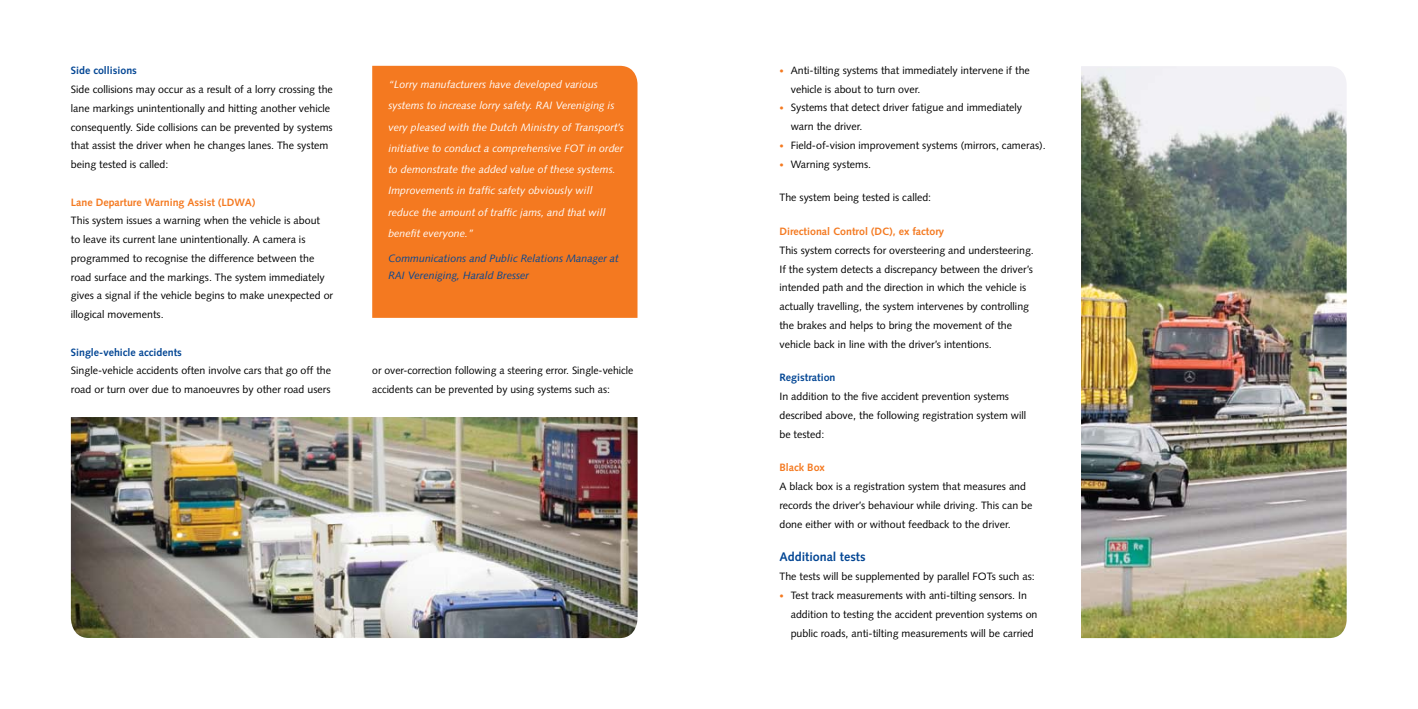
<style>
.page{position:relative;width:1418px;height:709px;background:#fff}
.page>*{position:absolute;margin:0;border:0;box-sizing:border-box;transform-origin:0 0}
.t1{font:700 12.5px "Syntax";color:#034694}
.t2{font:10.62px/18.8px "Syntax";color:#000}
.t3{font:italic 10.62px/21.2px "Syntax";color:#fff}
.t4{font:700 10.62px "Syntax";color:#f47920}
.t5{font:italic 10.62px/17.5px "Syntax";color:#034694}
.t6{font:700 10.62px "Syntax";color:#034694}
.s1{font-size:8.75px;color:#f47920}
</style>
<div class="page">
<img style="left:71px;top:417px;width:566px;height:221px">
<img style="left:1081px;top:66px;width:265px;height:572px">
<div style="left:372px;top:66px;width:265px;height:252px;background:#f47920"></div>
<p class="t6" style="left:71px;top:64px;width:68px">Side collisions</p>
<p class="t2" style="left:71px;top:80px;width:263px">Side collisions may occur as a result of a lorry crossing the lane markings unintentionally and hitting another vehicle consequently. Side collisions can be prevented by systems that assist the driver when he changes lanes. The system being tested is called:</p>
<p class="t4" style="left:71px;top:196px;width:186px">Lane Departure Warning Assist (LDWA)</p>
<p class="t2" style="left:71px;top:211px;width:264px">This system issues a warning when the vehicle is about<br>to leave its current lane unintentionally. A camera is programmed to recognise the difference between the road surface and the markings. The system immediately gives a signal if the vehicle begins to make unexpected or illogical movements.</p>
<p class="t6" style="left:71px;top:346px;width:112px">Single-vehicle accidents</p>
<p class="t2" style="left:71px;top:361px;width:262px">Single-vehicle accidents often involve cars that go off the road or turn over due to manoeuvres by other road users</p>
<p class="t2" style="left:372px;top:361px;width:263px">or over-correction following a steering error. Single-vehicle accidents can be prevented by using systems such as:</p>
<p class="t3" style="left:388px;top:74px;width:237px">“Lorry manufacturers have developed various systems to increase lorry safety. RAI Vereniging is very pleased with the Dutch Ministry of Transport’s initiative to conduct a comprehensive FOT in order to demonstrate the added value of these systems.<br>Improvements in traffic safety obviously will reduce the amount of traffic jams, and that will benefit everyone.”</p>
<p class="t5" style="left:388px;top:249px;width:232px">Communications and Public Relations Manager at<br>RAI Vereniging, Harald Bresser</p>
<p class="t2" style="left:790px;top:61px;width:241px;text-indent:-11px"><span class="s1">•</span> Anti-tilting systems that immediately intervene if the vehicle is about to turn over.</p>
<p class="t2" style="left:790px;top:98px;width:233px;text-indent:-11px"><span class="s1">•</span> Systems that detect driver fatigue and immediately warn the driver.</p>
<p class="t2" style="left:779px;top:136px;width:268px"><span class="s1">•</span> Field-of-vision improvement systems (mirrors, cameras).</p>
<p class="t2" style="left:779px;top:154px;width:93px"><span class="s1">•</span> Warning systems.</p>
<p class="t2" style="left:779px;top:188px;width:153px">The system being tested is called:</p>
<p class="t4" style="left:779px;top:225px;width:166px">Directional Control (DC), ex factory</p>
<p class="t2" style="left:779px;top:241px;width:256px">This system corrects for oversteering and understeering.<br>If the system detects a discrepancy between the driver’s intended path and the direction in which the vehicle is actually travelling, the system intervenes by controlling the brakes and helps to bring the movement of the vehicle back in line with the driver’s intentions.</p>
<p class="t6" style="left:779px;top:371px;width:58px">Registration</p>
<p class="t2" style="left:779px;top:387px;width:248px">In addition to the five accident prevention systems described above, the following registration system will be tested:</p>
<p class="t4" style="left:779px;top:461px;width:47px">Black Box</p>
<p class="t2" style="left:779px;top:477px;width:254px">A black box is a registration system that measures and records the driver’s behaviour while driving. This can be done either with or without feedback to the driver.</p>
<p class="t1" style="left:779px;top:550px;width:88px">Additional tests</p>
<p class="t2" style="left:779px;top:567px;width:257px">The tests will be supplemented by parallel FOTs such as:</p>
<p class="t2" style="left:790px;top:586px;width:248px;text-indent:-11px"><span class="s1">•</span> Test track measurements with anti-tilting sensors. In addition to testing the accident prevention systems on public roads, anti-tilting measurements will be carried</p>
</div>
